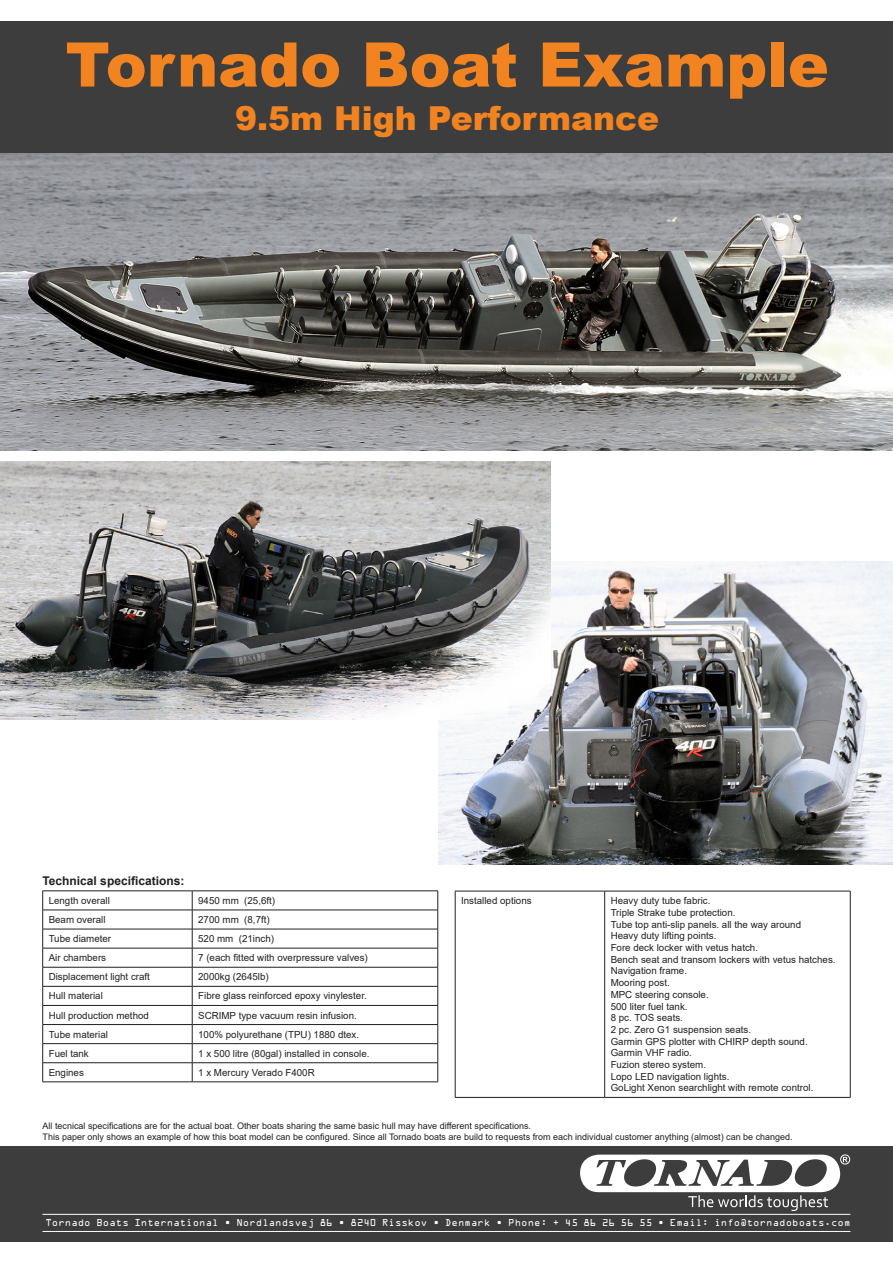
<style>
.page{position:relative;width:893px;height:1263px;background:#fff}
.page>*{position:absolute;margin:0;border:0;box-sizing:border-box;transform-origin:0 0}
.t1{font:900 61.5px "Arial";color:#f18321}
.t2{font:900 33px "Arial";color:#f18321}
.t3{font:700 12px "Arial";color:#231f20}
.t4{font:9.75px "Arial";color:#231f20}
.t5{font:9px "Arial";color:#231f20}
.t6{font:9px "OCRA Std";color:#fff}
</style>
<div class="page">
<img style="left:0;top:153px;width:893px;height:298px">
<div style="left:0;top:22px;width:893px;height:131px;background:#3d3d3d"></div>
<div style="left:0;top:1146px;width:893px;height:96px;background:#3d3d3d"></div>
<hr style="left:43px;top:1214px;width:807px;height:1px;background:#fff">
<hr style="left:43px;top:1231px;width:807px;height:1px;background:#fff">
<hr style="left:43px;top:890px;width:149px;height:1px;background:#231f20">
<hr style="left:192px;top:890px;width:246px;height:1px;background:#231f20">
<hr style="left:43px;top:910px;width:149px;height:1px;background:#231f20">
<hr style="left:192px;top:910px;width:246px;height:1px;background:#231f20">
<hr style="left:43px;top:929px;width:149px;height:1px;background:#231f20">
<hr style="left:192px;top:929px;width:246px;height:1px;background:#231f20">
<hr style="left:43px;top:948px;width:149px;height:1px;background:#231f20">
<hr style="left:192px;top:948px;width:246px;height:1px;background:#231f20">
<hr style="left:43px;top:967px;width:149px;height:1px;background:#231f20">
<hr style="left:192px;top:967px;width:246px;height:1px;background:#231f20">
<hr style="left:43px;top:986px;width:149px;height:1px;background:#231f20">
<hr style="left:192px;top:986px;width:246px;height:1px;background:#231f20">
<hr style="left:43px;top:1005px;width:149px;height:1px;background:#231f20">
<hr style="left:192px;top:1005px;width:246px;height:1px;background:#231f20">
<hr style="left:43px;top:1024px;width:149px;height:1px;background:#231f20">
<hr style="left:192px;top:1024px;width:246px;height:1px;background:#231f20">
<hr style="left:43px;top:1043px;width:149px;height:1px;background:#231f20">
<hr style="left:192px;top:1043px;width:246px;height:1px;background:#231f20">
<hr style="left:43px;top:1062px;width:149px;height:1px;background:#231f20">
<svg style="left:42px;top:891px;width:1px;height:191px"></svg>
<hr style="left:192px;top:1062px;width:246px;height:1px;background:#231f20">
<svg style="left:192px;top:891px;width:1px;height:190px"></svg>
<svg style="left:438px;top:891px;width:1px;height:191px"></svg>
<hr style="left:43px;top:1081px;width:149px;height:1px;background:#231f20">
<hr style="left:192px;top:1081px;width:246px;height:1px;background:#231f20">
<hr style="left:455px;top:891px;width:150px;height:1px;background:#231f20">
<hr style="left:455px;top:891px;width:1px;height:206px;background:#231f20">
<hr style="left:605px;top:891px;width:245px;height:1px;background:#231f20">
<hr style="left:604px;top:891px;width:1px;height:206px;background:#231f20">
<hr style="left:850px;top:891px;width:1px;height:206px;background:#231f20">
<hr style="left:455px;top:1097px;width:150px;height:1px;background:#231f20">
<hr style="left:605px;top:1097px;width:245px;height:1px;background:#231f20">
<svg style="left:580px;top:1154px;width:270px;height:57px"></svg>
<img style="left:438px;top:562px;width:455px;height:303px">
<img style="left:0;top:461px;width:551px;height:258px">
<p class="t1" style="left:66px;top:20px;width:765px">Tornado Boat Example</p>
<p class="t2" style="left:235px;top:95px;width:425px">9.5m High Performance</p>
<p class="t3" style="left:43px;top:872px;width:143px">Technical specifications:</p>
<p class="t4" style="left:49px;top:894px;width:63px">Length overall</p>
<p class="t4" style="left:198px;top:894px;width:78px">9450 mm (25,6ft)</p>
<p class="t4" style="left:49px;top:913px;width:58px">Beam overall</p>
<p class="t4" style="left:198px;top:913px;width:73px">2700 mm (8,7ft)</p>
<p class="t4" style="left:49px;top:932px;width:64px">Tube diameter</p>
<p class="t4" style="left:198px;top:932px;width:77px">520 mm (21inch)</p>
<p class="t4" style="left:49px;top:951px;width:59px">Air chambers</p>
<p class="t4" style="left:198px;top:951px;width:171px">7 (each fitted with overpressure valves)</p>
<p class="t4" style="left:49px;top:970px;width:103px">Displacement light craft</p>
<p class="t4" style="left:198px;top:970px;width:72px">2000kg (2645lb)</p>
<p class="t4" style="left:49px;top:989px;width:56px">Hull material</p>
<p class="t4" style="left:198px;top:989px;width:170px">Fibre glass reinforced epoxy vinylester.</p>
<p class="t4" style="left:49px;top:1008px;width:102px">Hull production method</p>
<p class="t4" style="left:198px;top:1008px;width:160px">SCRIMP type vacuum resin infusion.</p>
<p class="t4" style="left:49px;top:1027px;width:61px">Tube material</p>
<p class="t4" style="left:198px;top:1027px;width:162px">100% polyurethane (TPU) 1880 dtex.</p>
<p class="t4" style="left:49px;top:1046px;width:42px">Fuel tank</p>
<p class="t4" style="left:198px;top:1046px;width:173px">1 x 500 litre (80gal) installed in console.</p>
<p class="t4" style="left:49px;top:1066px;width:37px">Engines</p>
<p class="t4" style="left:198px;top:1066px;width:118px">1 x Mercury Verado F400R</p>
<p class="t4" style="left:461px;top:894px;width:72px">Installed options</p>
<p class="t4" style="left:611px;top:894px;width:101px">Heavy duty tube fabric.</p>
<p class="t4" style="left:611px;top:906px;width:126px">Triple Strake tube protection.</p>
<p class="t4" style="left:611px;top:917px;width:192px">Tube top anti-slip panels. all the way around</p>
<p class="t4" style="left:611px;top:929px;width:107px">Heavy duty lifting points.</p>
<p class="t4" style="left:611px;top:941px;width:149px">Fore deck locker with vetus hatch.</p>
<p class="t4" style="left:611px;top:952px;width:226px">Bench seat and transom lockers with vetus hatches.</p>
<p class="t4" style="left:611px;top:964px;width:78px">Navigation frame.</p>
<p class="t4" style="left:611px;top:976px;width:61px">Mooring post.</p>
<p class="t4" style="left:611px;top:988px;width:100px">MPC steering console.</p>
<p class="t4" style="left:611px;top:999px;width:78px">500 liter fuel tank.</p>
<p class="t4" style="left:611px;top:1011px;width:74px">8 pc. TOS seats.</p>
<p class="t4" style="left:611px;top:1023px;width:142px">2 pc. Zero G1 suspension seats.</p>
<p class="t4" style="left:611px;top:1034px;width:199px">Garmin GPS plotter with CHIRP depth sound.</p>
<p class="t4" style="left:611px;top:1046px;width:83px">Garmin VHF radio.</p>
<p class="t4" style="left:611px;top:1058px;width:97px">Fuzion stereo system.</p>
<p class="t4" style="left:611px;top:1069px;width:120px">Lopo LED navigation lights.</p>
<p class="t4" style="left:611px;top:1081px;width:204px">GoLight Xenon searchlight with remote control.</p>
<p class="t5" style="left:43px;top:1120px;width:490px">All tecnical specifications are for the actual boat. Other boats sharing the same basic hull may have different specifications.</p>
<p class="t5" style="left:43px;top:1131px;width:752px">This paper only shows an example of how this boat model can be configured. Since all Tornado boats are build to requests from each individual customer anything (almost) can be changed.</p>
<p class="t6" style="left:45px;top:1219px;width:807px">Tornado Boats International • Nordlandsvej 86 • 8240 Risskov • Denmark • Phone: + 45 86 26 56 55 • Email: info@tornadoboats.com</p>
</div>
